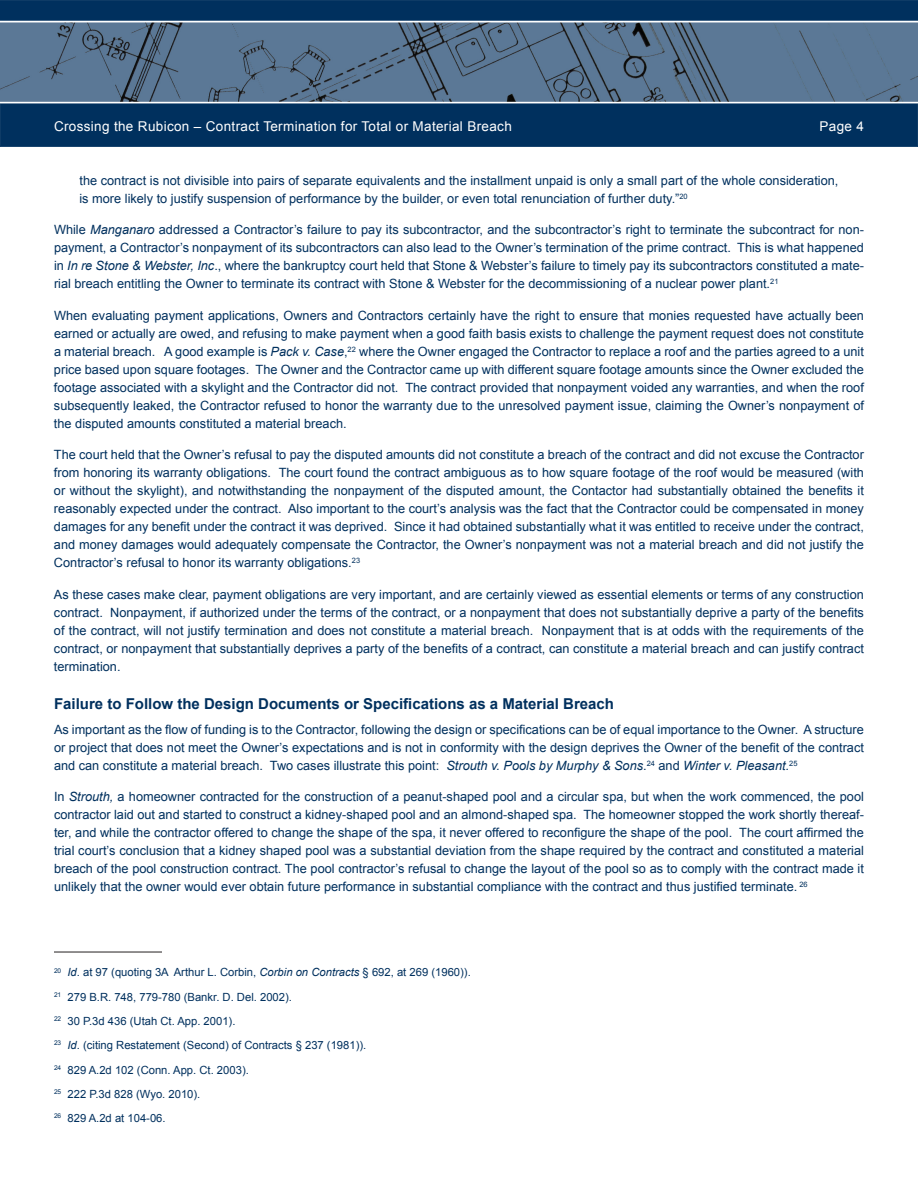
<style>
.page{position:relative;width:918px;height:1188px;background:#fff}
.page>*{position:absolute;margin:0;border:0;box-sizing:border-box;transform-origin:0 0}
.t1{font:700 15px "Arial";color:#00305e}
.t2{font:13.5px "Arial";letter-spacing:.025em;color:#fff}
.t3{font:12.75px/18px "Arial";color:#00305e;text-align:justify}
.t4{font:11.25px/24.3px "Arial";color:#00305e}
.s1{font-style:italic}
</style>
<div class="page">
<div style="left:0;top:103px;width:918px;height:44px;background:#00305e;border:1px solid #00305e"></div>
<svg style="left:0;top:0;width:918px;height:21px;background:#043360"></svg>
<svg style="left:0;top:22px;width:918px;height:80px;background:#58738f"></svg>
<hr style="left:54px;top:952px;width:108px;height:1px;background:#231f20">
<p class="t2" style="left:54px;top:117px;width:459px">Crossing the Rubicon – Contract Termination for Total or Material Breach</p>
<p class="t2" style="left:820px;top:117px;width:46px">Page 4</p>
<p class="t3" style="left:80px;top:171px;width:760px">the contract is not divisible into pairs of separate equivalents and the installment unpaid is only a small part of the whole consideration, is more likely to justify suspension of performance by the builder, or even total renunciation of further duty.”<sup>20</sup></p>
<p class="t3" style="left:54px;top:221px;width:812px">While <span class="s1">Manganaro</span> addressed a Contractor’s failure to pay its subcontractor, and the subcontractor’s right to terminate the subcontract for non&shy;payment, a Contractor’s nonpayment of its subcontractors can also lead to the Owner’s termination of the prime contract. This is what happened in <span class="s1">In re Stone &amp; Webster, Inc</span>., where the bankruptcy court held that Stone &amp; Webster’s failure to timely pay its subcontractors constituted a mate&shy;rial breach entitling the Owner to terminate its contract with Stone &amp; Webster for the decommissioning of a nuclear power plant.<sup>21</sup></p>
<p class="t3" style="left:54px;top:306px;width:811px">When evaluating payment applications, Owners and Contractors certainly have the right to ensure that monies requested have actually been earned or actually are owed, and refusing to make payment when a good faith basis exists to challenge the payment request does not constitute a material breach. A good example is <span class="s1">Pack v. Case</span>,<sup>22</sup> where the Owner engaged the Contractor to replace a roof and the parties agreed to a unit price based upon square footages. The Owner and the Contractor came up with different square footage amounts since the Owner excluded the footage associated with a skylight and the Contractor did not. The contract provided that nonpayment voided any warranties, and when the roof subsequently leaked, the Contractor refused to honor the warranty due to the unresolved payment issue, claiming the Owner’s nonpayment of the disputed amounts constituted a material breach.</p>
<p class="t3" style="left:54px;top:446px;width:812px">The court held that the Owner’s refusal to pay the disputed amounts did not constitute a breach of the contract and did not excuse the Contractor from honoring its warranty obligations. The court found the contract ambiguous as to how square footage of the roof would be measured (with or without the skylight), and notwithstanding the nonpayment of the disputed amount, the Contactor had substantially obtained the benefits it reasonably expected under the contract. Also important to the court’s analysis was the fact that the Contractor could be compensated in money damages for any benefit under the contract it was deprived. Since it had obtained substantially what it was entitled to receive under the contract, and money damages would adequately compensate the Contractor, the Owner’s nonpayment was not a material breach and did not justify the Contractor’s refusal to honor its warranty obligations.<sup>23</sup></p>
<p class="t3" style="left:54px;top:585px;width:811px">As these cases make clear, payment obligations are very important, and are certainly viewed as essential elements or terms of any construction contract. Nonpayment, if authorized under the terms of the contract, or a nonpayment that does not substantially deprive a party of the benefits of the contract, will not justify termination and does not constitute a material breach. Nonpayment that is at odds with the requirements of the contract, or nonpayment that substantially deprives a party of the benefits of a contract, can constitute a material breach and can justify contract termination.</p>
<p class="t1" style="left:54px;top:694px;width:562px">Failure to Follow the Design Documents or Specifications as a Material Breach</p>
<p class="t3" style="left:54px;top:720px;width:812px">As important as the flow of funding is to the Contractor, following the design or specifications can be of equal importance to the Owner. A structure or project that does not meet the Owner’s expectations and is not in conformity with the design deprives the Owner of the benefit of the contract and can constitute a material breach. Two cases illustrate this point: <span class="s1">Strouth v. Pools by Murphy &amp; Sons</span>.<sup>24</sup> and <span class="s1">Winter v. Pleasant.</span><sup>25</sup></p>
<p class="t3" style="left:54px;top:788px;width:811px">In <span class="s1">Strouth,</span> a homeowner contracted for the construction of a peanut-shaped pool and a circular spa, but when the work commenced, the pool contractor laid out and started to construct a kidney-shaped pool and an almond-shaped spa. The homeowner stopped the work shortly thereaf&shy;ter, and while the contractor offered to change the shape of the spa, it never offered to reconfigure the shape of the pool. The court affirmed the trial court’s conclusion that a kidney shaped pool was a substantial deviation from the shape required by the contract and constituted a material breach of the pool construction contract. The pool contractor’s refusal to change the layout of the pool so as to comply with the contract made it unlikely that the owner would ever obtain future performance in substantial compliance with the contract and thus justified terminate. <sup>26</sup></p>
<p class="t4" style="left:54px;top:960px;width:418px"><sup>20</sup> <span class="s1">Id</span>. at 97 (quoting 3A Arthur L. Corbin, <span class="s1">Corbin on Contracts</span> § 692, at 269 (1960)).<br><sup>21</sup> 279 B.R. 748, 779-780 (Bankr. D. Del. 2002).<br><sup>22</sup> 30 P.3d 436 (Utah Ct. App. 2001).<br><sup>23</sup> <span class="s1">Id</span>. (citing Restatement (Second) of Contracts § 237 (1981)).<br><sup>24</sup> 829 A.2d 102 (Conn. App. Ct. 2003).<br><sup>25</sup> 222 P.3d 828 (Wyo. 2010).<br><sup>26</sup> 829 A.2d at 104-06.</p>
</div>
